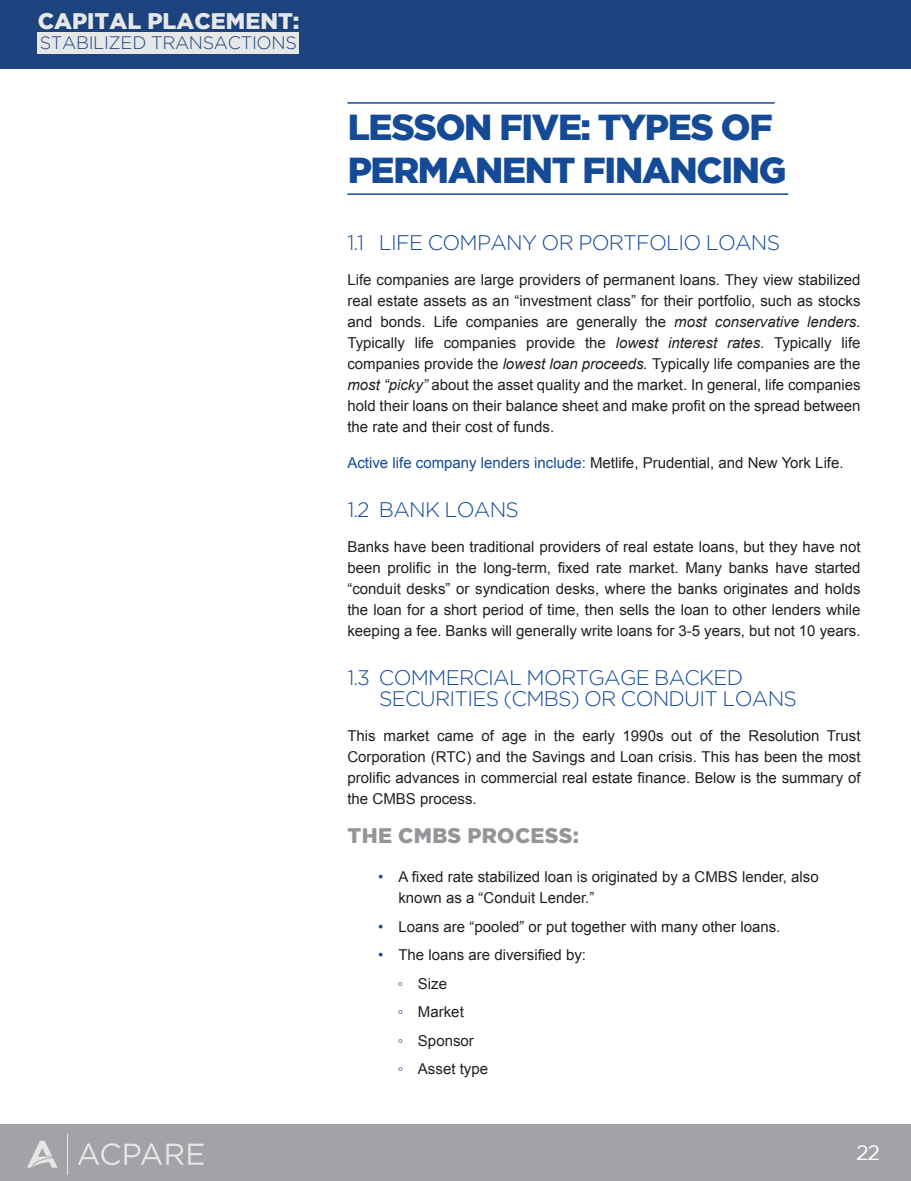
<style>
.page{position:relative;width:911px;height:1181px;background:#fff}
.page>*{position:absolute;margin:0;border:0;box-sizing:border-box;transform-origin:0 0}
.t1{font:900 36px/43.2px "Gotham";letter-spacing:-.035em;color:#144a96}
.t2{font:900 22.5px "Gotham";color:#e6e8e8}
.Sub-Title{font:300 21px/21px "Gotham";letter-spacing:-.035em;color:#144a96}
.Grey_Sub-Title{font:900 21px "Gotham";letter-spacing:.015em;color:#939598}
.t3{font:21px "Gotham";color:#fff}
.t4{font:300 18px "Gotham";letter-spacing:-.02em;color:#1c437d}
.Main_Paragraph_Text{font:15px/21px "Arial";color:#231f20;text-align:justify}
.s1{font-style:italic}
.s2{color:#144a96}
</style>
<div class="page">
<div style="left:0;top:0;width:911px;height:69px;background:#1c437d"></div>
<div style="left:38px;top:32px;width:261px;height:21px;background:#e6e8e8"></div>
<div style="left:0;top:1124px;width:911px;height:57px;background:#a1a3a6"></div>
<svg style="left:27px;top:1141px;width:31px;height:27px"></svg>
<svg style="left:78px;top:1143px;width:126px;height:22px"></svg>
<hr style="left:67px;top:1134px;width:1px;height:40px;background:#e6e6e6">
<hr style="left:347px;top:102px;width:428px;height:2px;background:#144a96">
<hr style="left:347px;top:193px;width:441px;height:2px;background:#144a96">
<h2 class="t2" style="left:38px;top:8px;width:263px">CAPITAL PLACEMENT:</h2>
<p class="t4" style="left:40px;top:33px;width:259px">STABILIZED TRANSACTIONS</p>
<p class="t1" style="left:348px;top:104px;width:440px">LESSON FIVE: TYPES OF<br>PERMANENT FINANCING</p>
<p class="Sub-Title" style="left:347px;top:232px;width:434px">1.1 LIFE COMPANY OR PORTFOLIO LOANS</p>
<p class="Main_Paragraph_Text" style="left:347px;top:269px;width:515px">Life companies are large providers of permanent loans. They view stabilized real estate assets as an “investment class” for their portfolio, such as stocks and bonds. Life companies are generally the <span class="s1">most conservative lenders.<br></span>Typically life companies provide the <span class="s1">lowest interest rates.</span> Typically life companies provide the <span class="s1">lowest loan proceeds.</span> Typically life companies are the <span class="s1">most “picky”</span> about the asset quality and the market. In general, life companies hold their loans on their balance sheet and make profit on the spread between the rate and their cost of funds.</p>
<p class="Main_Paragraph_Text" style="left:347px;top:452px;width:498px"><span class="s2">Active life company lenders include:</span> Metlife, Prudential, and New York Life.</p>
<p class="Sub-Title" style="left:347px;top:499px;width:173px">1.2 BANK LOANS</p>
<p class="Main_Paragraph_Text" style="left:347px;top:536px;width:515px">Banks have been traditional providers of real estate loans, but they have not been prolific in the long-term, fixed rate market. Many banks have started “conduit desks” or syndication desks, where the banks originates and holds the loan for a short period of time, then sells the loan to other lenders while keeping a fee. Banks will generally write loans for 3-5 years, but not 10 years.</p>
<p class="Sub-Title" style="left:379px;top:667px;width:419px;text-indent:-32px">1.3 COMMERCIAL MORTGAGE BACKED<br>SECURITIES (CMBS) OR CONDUIT LOANS</p>
<p class="Main_Paragraph_Text" style="left:347px;top:725px;width:515px">This market came of age in the early 1990s out of the Resolution Trust Corporation (RTC) and the Savings and Loan crisis. This has been the most prolific advances in commercial real estate finance. Below is the summary of the CMBS process.</p>
<p class="Grey_Sub-Title" style="left:348px;top:823px;width:233px">THE CMBS PROCESS:</p>
<p class="Main_Paragraph_Text" style="left:398px;top:866px;width:422px;text-indent:-20px"><span class="s2">•</span> A fixed rate stabilized loan is originated by a CMBS lender, also known as a “Conduit Lender.”</p>
<p class="Main_Paragraph_Text" style="left:378px;top:916px;width:404px"><span class="s2">•</span> Loans are “pooled” or put together with many other loans.</p>
<p class="Main_Paragraph_Text" style="left:378px;top:944px;width:209px"><span class="s2">•</span> The loans are diversified by:</p>
<p class="Main_Paragraph_Text" style="left:398px;top:973px;width:51px"><span class="s2">◦</span> Size</p>
<p class="Main_Paragraph_Text" style="left:398px;top:1001px;width:68px"><span class="s2">◦</span> Market</p>
<p class="Main_Paragraph_Text" style="left:398px;top:1030px;width:78px"><span class="s2">◦</span> Sponsor</p>
<p class="Main_Paragraph_Text" style="left:398px;top:1058px;width:92px"><span class="s2">◦</span> Asset type</p>
<h3 class="t3" style="left:856px;top:1141px;width:26px">22</h3>
</div>
